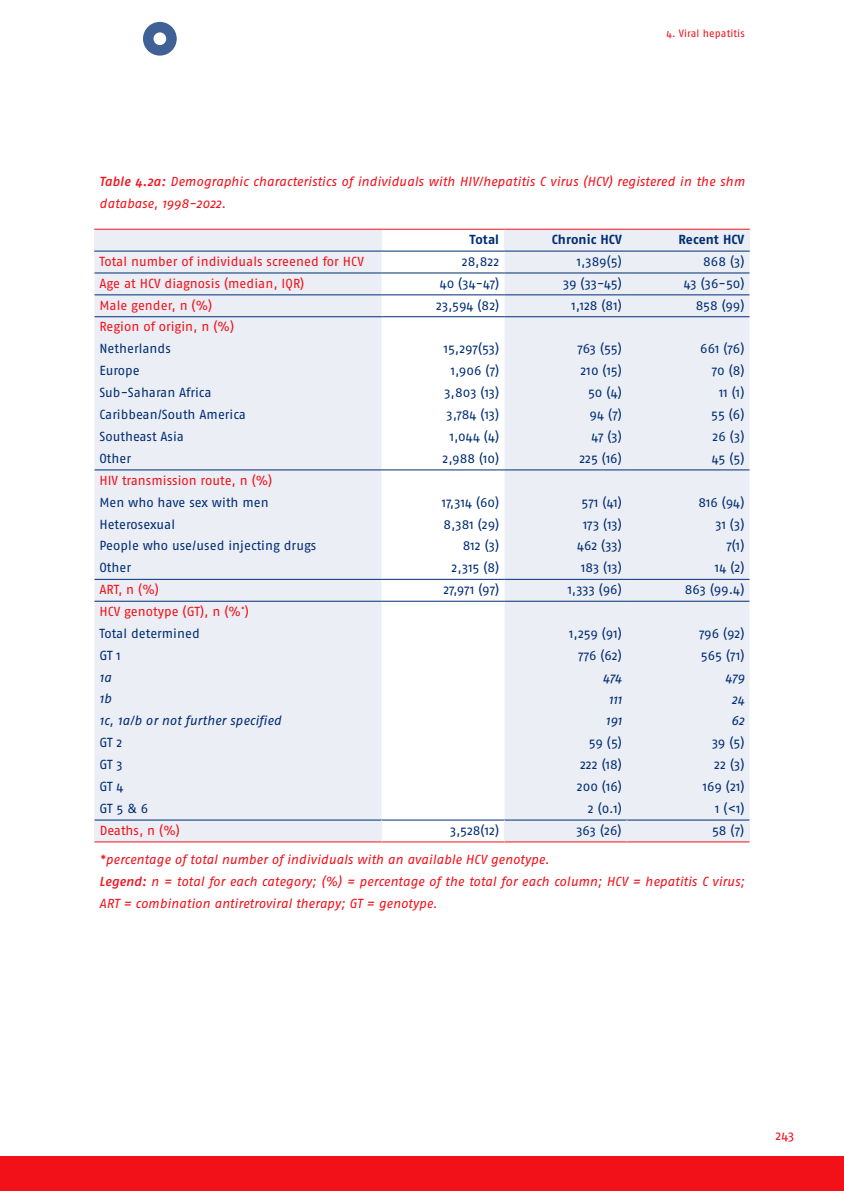
<style>
.page{position:relative;width:844px;height:1191px;background:#fff}
.page>*{position:absolute;margin:0;border:0;box-sizing:border-box;transform-origin:0 0}
.t1{font:13.12px/21.9px "Fago No";color:#002d74;text-align:right}
.t2{font:italic 13.12px/21.9px "Fago No";color:#f21019}
.t3{font:13.12px/21.7px "Fago No";letter-spacing:.005em;color:#f21019}
.t4{font:italic 13.12px/21.9px "Fago No";letter-spacing:.005em;color:#002d74}
.t5{font:700 13.12px "Fago No";letter-spacing:.005em;color:#002d74}
.t6{font:10.5px "Fago No";letter-spacing:.01em;color:#f21019}
.s1{font-weight:500}
.s2{color:#002d74}
</style>
<div class="page">
<div style="left:0;top:1156px;width:843px;height:35px;background:#f21019"></div>
<div style="left:94px;top:230px;width:655px;height:611px;background:#ebeef4"></div>
<svg style="left:381px;top:230px;width:123px;height:611px"></svg>
<svg style="left:94px;top:230px;width:1px;height:21px"></svg>
<svg style="left:381px;top:230px;width:1px;height:21px"></svg>
<svg style="left:504px;top:230px;width:1px;height:21px"></svg>
<svg style="left:626px;top:230px;width:1px;height:21px"></svg>
<svg style="left:749px;top:230px;width:1px;height:21px"></svg>
<hr style="left:94px;top:229px;width:287px;height:1px;background:#f21019">
<hr style="left:381px;top:229px;width:123px;height:1px;background:#f21019">
<hr style="left:504px;top:229px;width:122px;height:1px;background:#f21019">
<hr style="left:626px;top:229px;width:123px;height:1px;background:#f21019">
<hr style="left:94px;top:841px;width:287px;height:1px;background:#f21019">
<hr style="left:381px;top:841px;width:123px;height:1px;background:#f21019">
<hr style="left:504px;top:841px;width:122px;height:1px;background:#f21019">
<hr style="left:626px;top:841px;width:123px;height:1px;background:#f21019">
<hr style="left:94px;top:251px;width:287px;height:1px;background:#002d74">
<hr style="left:381px;top:251px;width:123px;height:1px;background:#002d74">
<hr style="left:504px;top:251px;width:122px;height:1px;background:#002d74">
<hr style="left:626px;top:251px;width:123px;height:1px;background:#002d74">
<hr style="left:94px;top:819px;width:287px;height:1px;background:#002d74">
<hr style="left:381px;top:819px;width:123px;height:1px;background:#002d74">
<hr style="left:504px;top:819px;width:122px;height:1px;background:#002d74">
<hr style="left:626px;top:819px;width:123px;height:1px;background:#002d74">
<hr style="left:94px;top:273px;width:287px;height:1px;background:#002d74">
<hr style="left:381px;top:273px;width:123px;height:1px;background:#002d74">
<hr style="left:504px;top:273px;width:122px;height:1px;background:#002d74">
<hr style="left:626px;top:273px;width:123px;height:1px;background:#002d74">
<hr style="left:94px;top:294px;width:287px;height:1px;background:#002d74">
<hr style="left:381px;top:294px;width:123px;height:1px;background:#002d74">
<hr style="left:504px;top:294px;width:122px;height:1px;background:#002d74">
<hr style="left:626px;top:294px;width:123px;height:1px;background:#002d74">
<hr style="left:94px;top:316px;width:287px;height:1px;background:#002d74">
<hr style="left:381px;top:316px;width:123px;height:1px;background:#002d74">
<hr style="left:504px;top:316px;width:122px;height:1px;background:#002d74">
<hr style="left:626px;top:316px;width:123px;height:1px;background:#002d74">
<hr style="left:94px;top:469px;width:287px;height:1px;background:#002d74">
<hr style="left:381px;top:469px;width:123px;height:1px;background:#002d74">
<hr style="left:504px;top:469px;width:122px;height:1px;background:#002d74">
<hr style="left:626px;top:469px;width:123px;height:1px;background:#002d74">
<hr style="left:94px;top:579px;width:287px;height:1px;background:#002d74">
<hr style="left:381px;top:579px;width:123px;height:1px;background:#002d74">
<hr style="left:504px;top:579px;width:122px;height:1px;background:#002d74">
<hr style="left:626px;top:579px;width:123px;height:1px;background:#002d74">
<hr style="left:94px;top:601px;width:287px;height:1px;background:#002d74">
<hr style="left:381px;top:601px;width:123px;height:1px;background:#002d74">
<hr style="left:504px;top:601px;width:122px;height:1px;background:#002d74">
<hr style="left:626px;top:601px;width:123px;height:1px;background:#002d74">
<svg style="left:94px;top:820px;width:1px;height:21px"></svg>
<svg style="left:381px;top:820px;width:1px;height:21px"></svg>
<svg style="left:504px;top:820px;width:1px;height:21px"></svg>
<svg style="left:626px;top:820px;width:1px;height:21px"></svg>
<svg style="left:749px;top:820px;width:1px;height:21px"></svg>
<svg style="left:143px;top:22px;width:34px;height:34px"></svg>
<p class="t6" style="left:666px;top:28px;width:80px">4. Viral hepatitis</p>
<p class="t2" style="left:99px;top:170px;width:646px"><span class="s1">Table 4.2a:</span> Demographic characteristics of individuals with HIV/hepatitis C virus (HCV) registered in the shm database, 1998-2022.</p>
<p class="t5" style="left:469px;top:232px;width:31px">Total</p>
<p class="t5" style="left:551px;top:232px;width:71px">Chronic HCV</p>
<p class="t5" style="left:678px;top:232px;width:67px">Recent HCV</p>
<p class="t3" style="left:99px;top:250px;width:266px">Total number of individuals screened for HCV</p>
<p class="t1" style="left:462px;top:250px;width:39px">28,822</p>
<p class="t1" style="left:576px;top:250px;width:47px">1,389(5)</p>
<p class="t1" style="left:703px;top:250px;width:43px">868 (3)</p>
<p class="t3" style="left:99px;top:272px;width:206px">Age at HCV diagnosis (median, IQR)</p>
<p class="t1" style="left:439px;top:272px;width:61px">40 (34-47)</p>
<p class="t1" style="left:563px;top:272px;width:60px">39 (33-45)</p>
<p class="t1" style="left:683px;top:272px;width:62px">43 (36-50)</p>
<p class="t3" style="left:99px;top:294px;width:114px">Male gender, n (%)</p>
<p class="t1" style="left:436px;top:294px;width:64px">23,594 (82)</p>
<p class="t1" style="left:571px;top:294px;width:52px">1,128 (81)</p>
<p class="t1" style="left:695px;top:294px;width:50px">858 (99)</p>
<p class="t3" style="left:99px;top:316px;width:136px">Region of origin, n (%)</p>
<p class="t1" style="left:99px;top:338px;width:148px;text-align:left">Netherlands<br>Europe<br>Sub-Saharan Africa<br>Caribbean/South America<br>Southeast Asia<br>Other</p>
<p class="t1" style="left:442px;top:338px;width:58px">15,297(53)<br>1,906 (7)<br>3,803 (13)<br>3,784 (13)<br>1,044 (4)<br>2,988 (10)</p>
<p class="t1" style="left:577px;top:338px;width:46px">763 (55)<br>210 (15)<br>50 (4)<br>94 (7)<br>47 (3)<br>225 (16)</p>
<p class="t1" style="left:700px;top:338px;width:46px">661 (76)<br>70 (8)<br>11 (1)<br>55 (6)<br>26 (3)<br>45 (5)</p>
<p class="t3" style="left:99px;top:469px;width:174px">HIV transmission route, n (%)</p>
<p class="t1" style="left:99px;top:491px;width:218px;text-align:left">Men who have sex with men<br>Heterosexual<br>People who use/used injecting drugs<br>Other</p>
<p class="t1" style="left:441px;top:491px;width:59px">17,314 (60)<br>8,381 (29)<br>812 (3)<br>2,315 (8)</p>
<p class="t1" style="left:577px;top:491px;width:46px;text-align:center">571 (41)<br>173 (13)<br>462 (33)<br>183 (13)</p>
<p class="t1" style="left:698px;top:491px;width:48px">816 (94)<br>31 (3)<br>7(1)<br>14 (2)</p>
<p class="t3" style="left:99px;top:578px;width:61px">ART, n (%)</p>
<p class="t1" style="left:443px;top:578px;width:57px">27,971 (97)</p>
<p class="t1" style="left:567px;top:578px;width:56px">1,333 (96)</p>
<p class="t1" style="left:684px;top:578px;width:61px">863 (99.4)</p>
<p class="t3" style="left:99px;top:600px;width:151px">HCV genotype (GT), n (%<sup>*</sup>)<br><span class="s2">Total determined<br>GT 1</span></p>
<p class="t4" style="left:99px;top:666px;width:183px">1a<br>1b<br>1c, 1a/b or not further specified</p>
<p class="t1" style="left:99px;top:731px;width:50px;text-align:left">GT 2<br>GT 3<br>GT 4<br>GT 5 &amp; 6</p>
<p class="t1" style="left:569px;top:622px;width:54px">1,259 (91)<br>776 (62)</p>
<p class="t4" style="left:602px;top:666px;width:20px;text-align:justify">474<br>111<br>191</p>
<p class="t1" style="left:576px;top:731px;width:47px">59 (5)<br>222 (18)<br>200 (16)<br>2 (0.1)</p>
<p class="t1" style="left:698px;top:622px;width:47px;text-align:left">796 (92)<br>565 (71)</p>
<p class="t4" style="left:725px;top:666px;width:21px;text-align:center">479<br>24<br>62</p>
<p class="t1" style="left:702px;top:731px;width:43px">39 (5)<br>22 (3)<br>169 (21)<br>1 (&lt;1)</p>
<p class="t3" style="left:100px;top:819px;width:82px">Deaths, n (%)</p>
<p class="t1" style="left:450px;top:819px;width:51px">3,528(12)</p>
<p class="t1" style="left:576px;top:819px;width:47px">363 (26)</p>
<p class="t1" style="left:712px;top:819px;width:34px">58 (7)</p>
<p class="t2" style="left:99px;top:848px;width:646px">*percentage of total number of individuals with an available HCV genotype.<br><span class="s1">Legend:</span> n = total for each category; (%) = percentage of the total for each column; HCV = hepatitis C virus;<br>ART = combination antiretroviral therapy; GT = genotype.</p>
<p class="t3" style="left:775px;top:1124px;width:20px">243</p>
</div>
